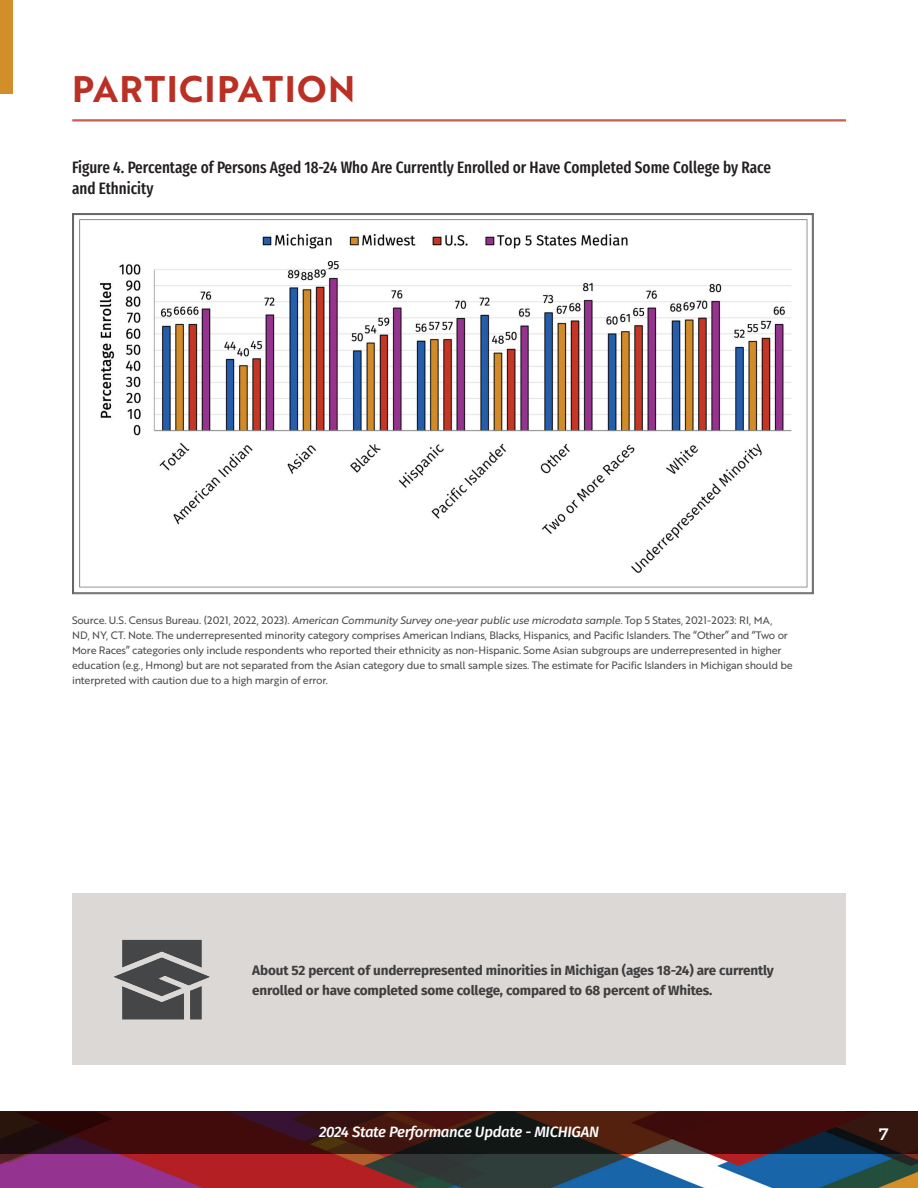
<style>
.page{position:relative;width:918px;height:1188px;background:#fff}
.page>*{position:absolute;margin:0;border:0;box-sizing:border-box;transform-origin:0 0}
.t1{font:36px "Brother 1816 Bold";letter-spacing:.04em;color:#ba3024}
.t2{font:500 16.5px/21px "Fira Sans Compressed";color:#231f20}
.t3{font:800 16.5px "Nexa Slab";color:#fff}
.t4{font:italic 500 15px "Fira Sans";letter-spacing:-.02em;color:#fff}
.t5{font:700 13.5px/19.5px "Fira Sans";letter-spacing:-.01em;color:#3e3e3f}
.t6{font:10.5px/15px "Brother 1816 Regular";letter-spacing:-.02em;color:#4b4c4d}
.s1{font-family:"Brother 1816 Regular Italic"}
</style>
<div class="page">
<img style="left:0;top:1154px;width:918px;height:34px">
<svg style="left:0;top:1111px;width:918px;height:43px;background:#361312"></svg>
<div style="left:72px;top:893px;width:774px;height:172px;background:#dcd8d5"></div>
<div style="left:0;top:0;width:12px;height:93px;background:#d18e29"></div>
<hr style="left:72px;top:120px;width:774px;height:1px;background:#ba3024">
<hr style="left:72px;top:121px;width:774px;height:1px;background:#ba3024">
<img style="left:113px;top:939px;width:97px;height:81px">
<svg style="left:72px;top:213px;width:742px;height:381px"></svg>
<h1 class="t1" style="left:72px;top:61px;width:285px">PARTICIPATION</h1>
<h2 class="t2" style="left:72px;top:156px;width:701px">Figure 4. Percentage of Persons Aged 18-24 Who Are Currently Enrolled or Have Completed Some College by Race and Ethnicity</h2>
<p class="t6" style="left:72px;top:612px;width:722px">Source. U.S. Census Bureau. (2021, 2022, 2023). <span class="s1">American Community Survey one-year public use microdata sample.</span> Top 5 States, 2021-2023: RI, MA, ND, NY, CT. Note. The underrepresented minority category comprises American Indians, Blacks, Hispanics, and Pacific Islanders. The “Other” and “Two or More Races” categories only include respondents who reported their ethnicity as non-Hispanic. Some Asian subgroups are underrepresented in higher education (e.g., Hmong) but are not separated from the Asian category due to small sample sizes. The estimate for Pacific Islanders in Michigan should be interpreted with caution due to a high margin of error.</p>
<p class="t5" style="left:252px;top:960px;width:523px">About 52 percent of underrepresented minorities in Michigan (ages 18-24) are currently enrolled or have completed some college, compared to 68 percent of Whites.</p>
<h3 class="t4" style="left:319px;top:1120px;width:281px">2024 State Performance Update - MICHIGAN</h3>
<h2 class="t3" style="left:879px;top:1124px;width:11px">7</h2>
</div>
